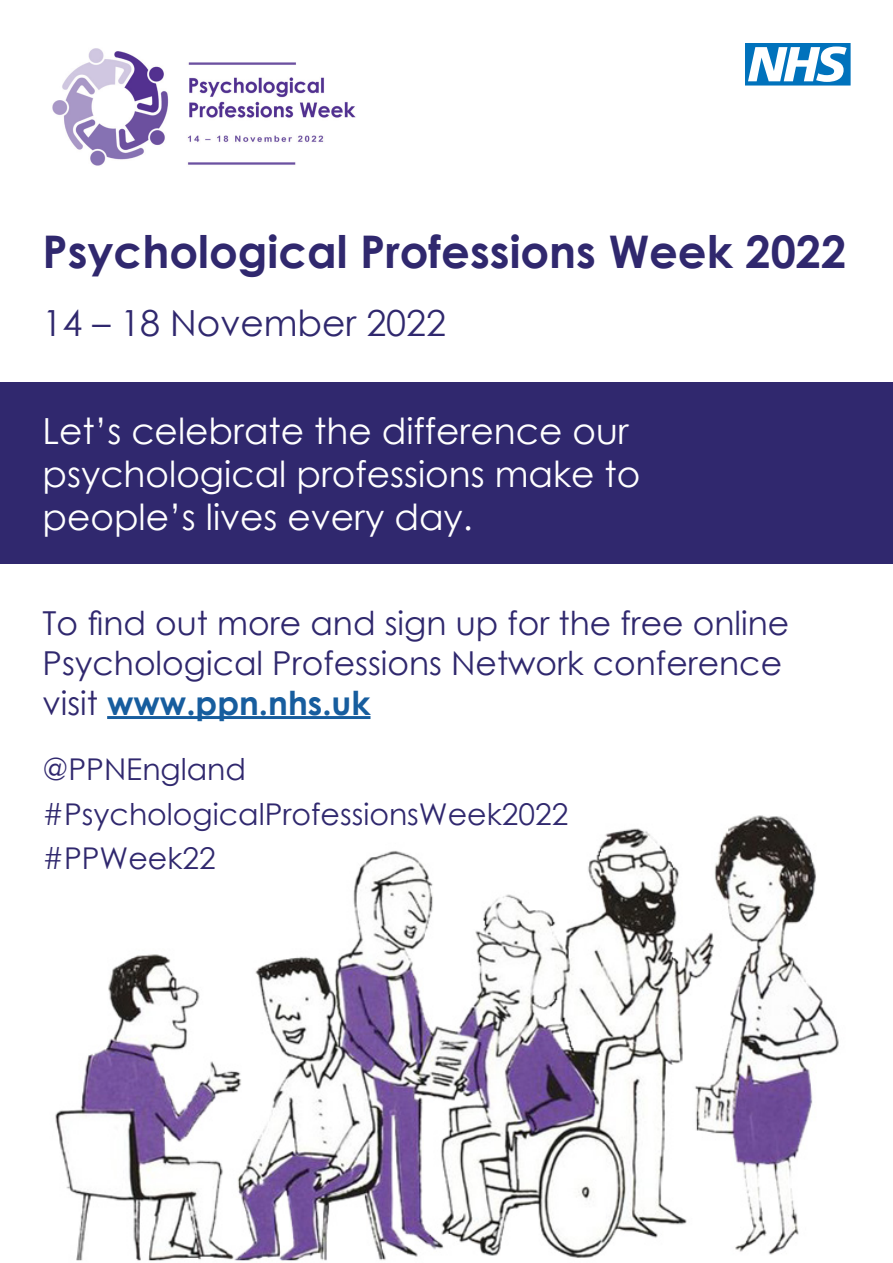
<style>
.page{position:relative;width:893px;height:1263px;background:#fff}
.page>*{position:absolute;margin:0;border:0;box-sizing:border-box;transform-origin:0 0}
.t1{font:700 45px "Century Gothic";color:#30286e}
.t2{font:36px/43.2px "Century Gothic";color:#fff}
.t3{font:36px "Century Gothic";color:#30286e}
.t4{font:33px/39.6px "Century Gothic";color:#30286e}
.t5{font:30px "Century Gothic";color:#30286e}
.s1{font-weight:700;color:#175d9e}
</style>
<div class="page">
<img style="left:52px;top:48px;width:304px;height:118px">
<img style="left:55px;top:815px;width:784px;height:446px">
<hr style="left:107px;top:716px;width:263px;height:3px;background:#175d9e">
<div style="left:0;top:383px;width:893px;height:181px;background:#30286e"></div>
<svg style="left:745px;top:43px;width:106px;height:43px"></svg>
<p class="t1" style="left:43px;top:223px;width:805px">Psychological Professions Week 2022</p>
<p class="t3" style="left:43px;top:298px;width:405px">14 – 18 November 2022</p>
<p class="t2" style="left:43px;top:409px;width:599px">Let’s celebrate the difference our psychological professions make to people’s lives every day.</p>
<p class="t4" style="left:43px;top:603px;width:748px">To find out more and sign up for the free online<br>Psychological Professions Network conference visit <span class="s1">www.ppn.nhs.uk</span></p>
<p class="t5" style="left:43px;top:748px;width:205px">@PPNEngland</p>
<p class="t5" style="left:43px;top:793px;width:527px">#PsychologicalProfessionsWeek2022</p>
<p class="t5" style="left:43px;top:837px;width:175px">#PPWeek22</p>
</div>
